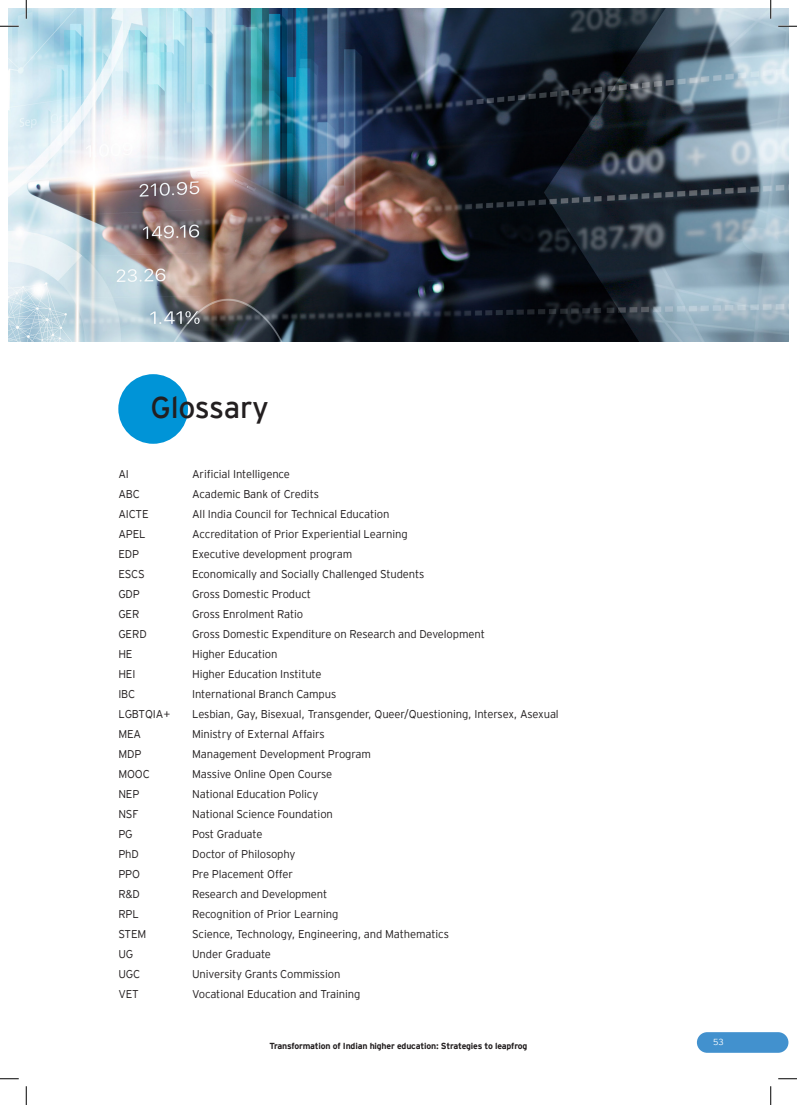
<style>
.page{position:relative;width:797px;height:1105px;background:#fff}
.page>*{position:absolute;margin:0;border:0;box-sizing:border-box;transform-origin:0 0}
.Body_Text{font:30px "EY Interstate";letter-spacing:-.01em;color:#231f20}
.Body_Text-2{font:300 11.25px "EY Interstate";letter-spacing:-.01em;color:#231f20}
.t1{font:700 8.75px "EY Interstate";letter-spacing:-.02em;color:#231f20}
.t2{font:300 8.75px "EY Interstate";color:#fff}
</style>
<div class="page">
<div style="left:697px;top:1032px;width:91px;height:21px;background:#4291ce;border-radius:10px"></div>
<img style="left:9px;top:9px;width:779px;height:333px">
<div style="left:118px;top:374px;width:70px;height:70px;background:#0094d7;border-radius:50%"></div>
<svg style="left:0;top:25px;width:19px;height:2px"></svg>
<svg style="left:778px;top:25px;width:19px;height:2px"></svg>
<svg style="left:0;top:1078px;width:19px;height:1px"></svg>
<svg style="left:778px;top:1078px;width:19px;height:1px"></svg>
<svg style="left:25px;top:0;width:2px;height:19px"></svg>
<svg style="left:25px;top:1086px;width:2px;height:19px"></svg>
<svg style="left:770px;top:0;width:1px;height:19px"></svg>
<svg style="left:770px;top:1086px;width:1px;height:19px"></svg>
<p class="Body_Text" style="left:151px;top:386px;width:120px">Glossary</p>
<p class="Body_Text-2" style="left:118px;top:466px;width:12px">AI</p>
<p class="Body_Text-2" style="left:192px;top:466px;width:99px">Arificial Intelligence</p>
<p class="Body_Text-2" style="left:118px;top:486px;width:23px">ABC</p>
<p class="Body_Text-2" style="left:192px;top:486px;width:128px">Academic Bank of Credits</p>
<p class="Body_Text-2" style="left:118px;top:506px;width:32px">AICTE</p>
<p class="Body_Text-2" style="left:192px;top:506px;width:199px">All India Council for Technical Education</p>
<p class="Body_Text-2" style="left:118px;top:526px;width:29px">APEL</p>
<p class="Body_Text-2" style="left:192px;top:526px;width:217px">Accreditation of Prior Experiential Learning</p>
<p class="Body_Text-2" style="left:118px;top:546px;width:22px">EDP</p>
<p class="Body_Text-2" style="left:192px;top:546px;width:162px">Executive development program</p>
<p class="Body_Text-2" style="left:118px;top:566px;width:28px">ESCS</p>
<p class="Body_Text-2" style="left:192px;top:566px;width:234px">Economically and Socially Challenged Students</p>
<p class="Body_Text-2" style="left:118px;top:586px;width:23px">GDP</p>
<p class="Body_Text-2" style="left:192px;top:586px;width:120px">Gross Domestic Product</p>
<p class="Body_Text-2" style="left:118px;top:606px;width:23px">GER</p>
<p class="Body_Text-2" style="left:192px;top:606px;width:113px">Gross Enrolment Ratio</p>
<p class="Body_Text-2" style="left:118px;top:626px;width:30px">GERD</p>
<p class="Body_Text-2" style="left:192px;top:626px;width:294px">Gross Domestic Expenditure on Research and Development</p>
<p class="Body_Text-2" style="left:118px;top:646px;width:16px">HE</p>
<p class="Body_Text-2" style="left:192px;top:646px;width:87px">Higher Education</p>
<p class="Body_Text-2" style="left:118px;top:666px;width:19px">HEI</p>
<p class="Body_Text-2" style="left:192px;top:666px;width:131px">Higher Education Institute</p>
<p class="Body_Text-2" style="left:118px;top:686px;width:18px">IBC</p>
<p class="Body_Text-2" style="left:192px;top:686px;width:146px">International Branch Campus</p>
<p class="Body_Text-2" style="left:118px;top:706px;width:54px">LGBTQIA+</p>
<p class="Body_Text-2" style="left:192px;top:706px;width:368px">Lesbian, Gay, Bisexual, Transgender, Queer/Questioning, Intersex, Asexual</p>
<p class="Body_Text-2" style="left:118px;top:726px;width:24px">MEA</p>
<p class="Body_Text-2" style="left:192px;top:726px;width:134px">Ministry of External Affairs</p>
<p class="Body_Text-2" style="left:118px;top:746px;width:24px">MDP</p>
<p class="Body_Text-2" style="left:192px;top:746px;width:180px">Management Development Program</p>
<p class="Body_Text-2" style="left:118px;top:766px;width:33px">MOOC</p>
<p class="Body_Text-2" style="left:192px;top:766px;width:142px">Massive Online Open Course</p>
<p class="Body_Text-2" style="left:118px;top:786px;width:23px">NEP</p>
<p class="Body_Text-2" style="left:192px;top:786px;width:128px">National Education Policy</p>
<p class="Body_Text-2" style="left:118px;top:806px;width:22px">NSF</p>
<p class="Body_Text-2" style="left:192px;top:806px;width:142px">National Science Foundation</p>
<p class="Body_Text-2" style="left:118px;top:826px;width:16px">PG</p>
<p class="Body_Text-2" style="left:192px;top:826px;width:72px">Post Graduate</p>
<p class="Body_Text-2" style="left:118px;top:846px;width:22px">PhD</p>
<p class="Body_Text-2" style="left:192px;top:846px;width:105px">Doctor of Philosophy</p>
<p class="Body_Text-2" style="left:118px;top:866px;width:23px">PPO</p>
<p class="Body_Text-2" style="left:192px;top:866px;width:102px">Pre Placement Offer</p>
<p class="Body_Text-2" style="left:118px;top:886px;width:23px">R&amp;D</p>
<p class="Body_Text-2" style="left:192px;top:886px;width:137px">Research and Development</p>
<p class="Body_Text-2" style="left:118px;top:906px;width:22px">RPL</p>
<p class="Body_Text-2" style="left:192px;top:906px;width:148px">Recognition of Prior Learning</p>
<p class="Body_Text-2" style="left:118px;top:926px;width:30px">STEM</p>
<p class="Body_Text-2" style="left:192px;top:926px;width:258px">Science, Technology, Engineering, and Mathematics</p>
<p class="Body_Text-2" style="left:118px;top:946px;width:16px">UG</p>
<p class="Body_Text-2" style="left:192px;top:946px;width:80px">Under Graduate</p>
<p class="Body_Text-2" style="left:118px;top:966px;width:23px">UGC</p>
<p class="Body_Text-2" style="left:192px;top:966px;width:150px">University Grants Commission</p>
<p class="Body_Text-2" style="left:118px;top:986px;width:22px">VET</p>
<p class="Body_Text-2" style="left:192px;top:986px;width:170px">Vocational Education and Training</p>
<p class="t1" style="left:269px;top:1040px;width:259px">Transformation of Indian higher education: Strategies to leapfrog</p>
<p class="t2" style="left:713px;top:1035px;width:12px">53</p>
</div>
